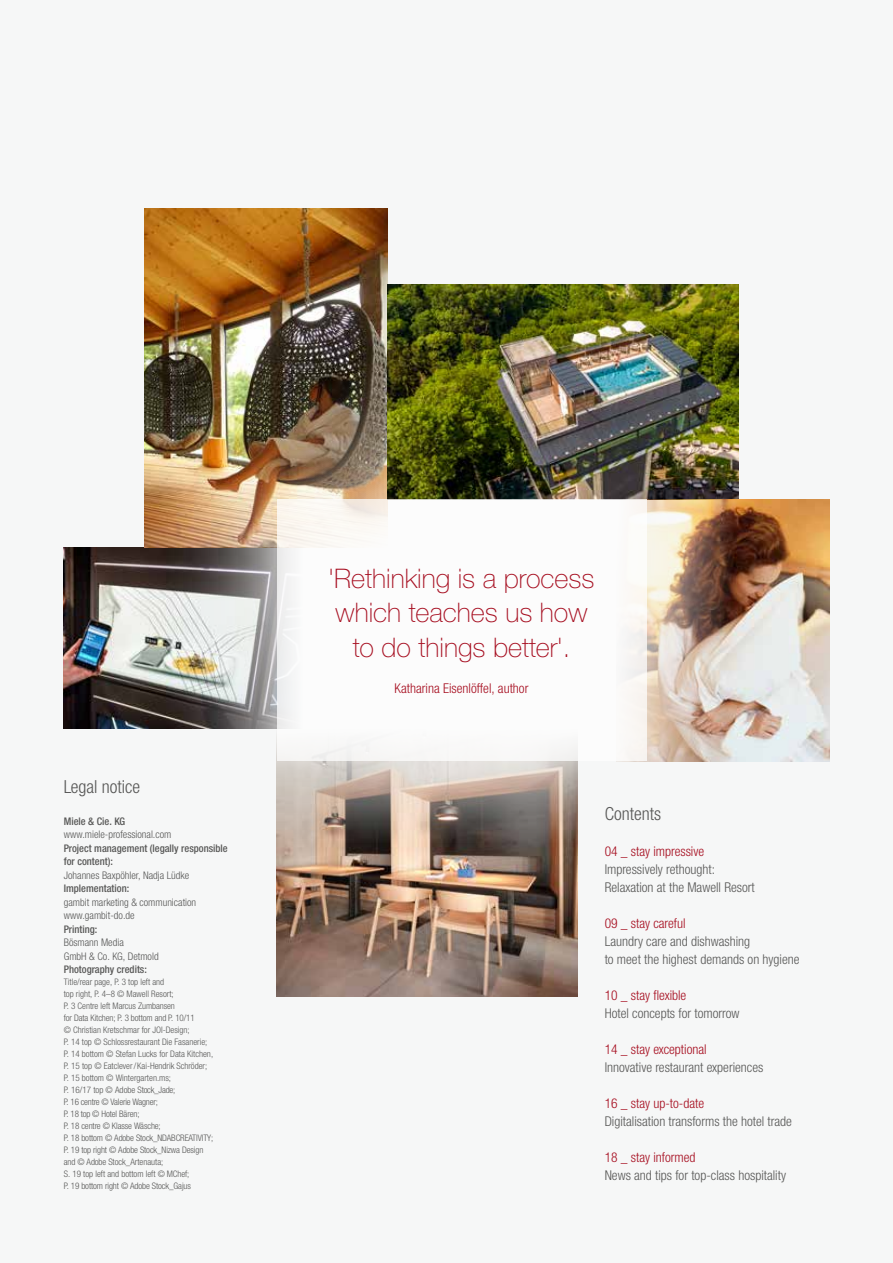
<style>
.page{position:relative;width:893px;height:1263px;background:#f6f7f7}
.page>*{position:absolute;margin:0;border:0;box-sizing:border-box;transform-origin:0 0}
.t1{font:100 27px/34.5px "Helvetica Neue LTW1 G";color:#a60d1f;text-align:center}
.t2{font:300 condensed 18px "Helvetica Neue LTW1 G";color:#575756}
.t3{font:300 condensed 13.5px/18px "Helvetica Neue LTW1 G";color:#575756}
.t4{font:300 condensed 13.5px "Helvetica Neue LTW1 G";color:#a60d1f}
.t5{font:300 condensed 10.5px/13.5px "Helvetica Neue LTW1 G";color:#575756}
.t6{font:500 condensed 10.5px/13.5px "Helvetica Neue LTW1 G";color:#575756}
.t7{font:300 condensed 9px/12px "Helvetica Neue LTW1 G";color:#575756}
</style>
<div class="page">
<img style="left:64px;top:548px;width:213px;height:180px">
<img style="left:144px;top:208px;width:243px;height:340px">
<img style="left:388px;top:284px;width:351px;height:216px">
<img style="left:617px;top:499px;width:212px;height:262px">
<img style="left:277px;top:761px;width:301px;height:235px">
<div style="left:277px;top:500px;width:369px;height:261px;background:#fff"></div>
<h2 class="t2" style="left:64px;top:776px;width:78px">Legal notice</h2>
<p class="t6" style="left:64px;top:814px;width:63px">Miele &amp; Cie. KG</p>
<p class="t5" style="left:64px;top:828px;width:109px">www.miele-professional.com</p>
<p class="t6" style="left:64px;top:841px;width:166px">Project management (legally responsible for content):</p>
<p class="t5" style="left:64px;top:868px;width:127px">Johannes Baxpöhler, Nadja Lüdke</p>
<p class="t6" style="left:64px;top:882px;width:67px">Implementation:</p>
<p class="t5" style="left:64px;top:895px;width:134px">gambit marketing &amp; communication www.gambit-do.de</p>
<p class="t6" style="left:64px;top:922px;width:35px">Printing:</p>
<p class="t5" style="left:64px;top:936px;width:96px">Bösmann Media<br>GmbH &amp; Co. KG, Detmold</p>
<p class="t6" style="left:64px;top:963px;width:85px">Photography credits:</p>
<p class="t7" style="left:64px;top:976px;width:151px">Title/rear page, P. 3 top left and<br>top right, P. 4–8 © Mawell Resort;<br>P. 3 Centre left Marcus Zumbansen<br>for Data Kitchen; P. 3 bottom and P. 10/11<br>© Christian Kretschmar for JOI-Design;<br>P. 14 top © Schlossrestaurant Die Fasanerie; P. 14 bottom © Stefan Lucks for Data Kitchen, P. 15 top © Eatclever/ Kai-Hendrik Schröder; P. 15 bottom © Wintergarten.ms;<br>P. 16/17 top © Adobe Stock_Jade;<br>P. 16 centre © Valerie Wagner;<br>P. 18 top © Hotel Bären;<br>P. 18 centre © Klasse Wäsche;<br>P. 18 bottom © Adobe Stock_NDABCREATIVITY; P. 19 top right © Adobe Stock_Nizwa Design and © Adobe Stock_Artenauta;<br>S. 19 top left and bottom left © MChef;<br>P. 19 bottom right © Adobe Stock_Gajus</p>
<h1 class="t1" style="left:329px;top:561px;width:267px">'Rethinking is a process which teaches us how to do things better'.</h1>
<h3 class="t4" style="left:395px;top:680px;width:135px">Katharina Eisenlöffel, author</h3>
<h2 class="t2" style="left:605px;top:803px;width:58px">Contents</h2>
<h3 class="t4" style="left:605px;top:843px;width:101px">04 _ stay impressive</h3>
<h3 class="t3" style="left:605px;top:860px;width:152px">Impressively rethought:<br>Relaxation at the Mawell Resort</h3>
<h3 class="t4" style="left:605px;top:915px;width:82px">09 _ stay careful</h3>
<h3 class="t3" style="left:605px;top:932px;width:196px">Laundry care and dishwashing<br>to meet the highest demands on hygiene</h3>
<h3 class="t4" style="left:605px;top:987px;width:83px">10 _ stay flexible</h3>
<h3 class="t3" style="left:605px;top:1004px;width:136px">Hotel concepts for tomorrow</h3>
<h3 class="t4" style="left:605px;top:1041px;width:104px">14 _ stay exceptional</h3>
<h3 class="t3" style="left:605px;top:1058px;width:160px">Innovative restaurant experiences</h3>
<h3 class="t4" style="left:605px;top:1095px;width:101px">16 _ stay up-to-date</h3>
<h3 class="t3" style="left:605px;top:1112px;width:189px">Digitalisation transforms the hotel trade</h3>
<h3 class="t4" style="left:605px;top:1149px;width:92px">18 _ stay informed</h3>
<h3 class="t3" style="left:605px;top:1166px;width:183px">News and tips for top-class hospitality</h3>
</div>
